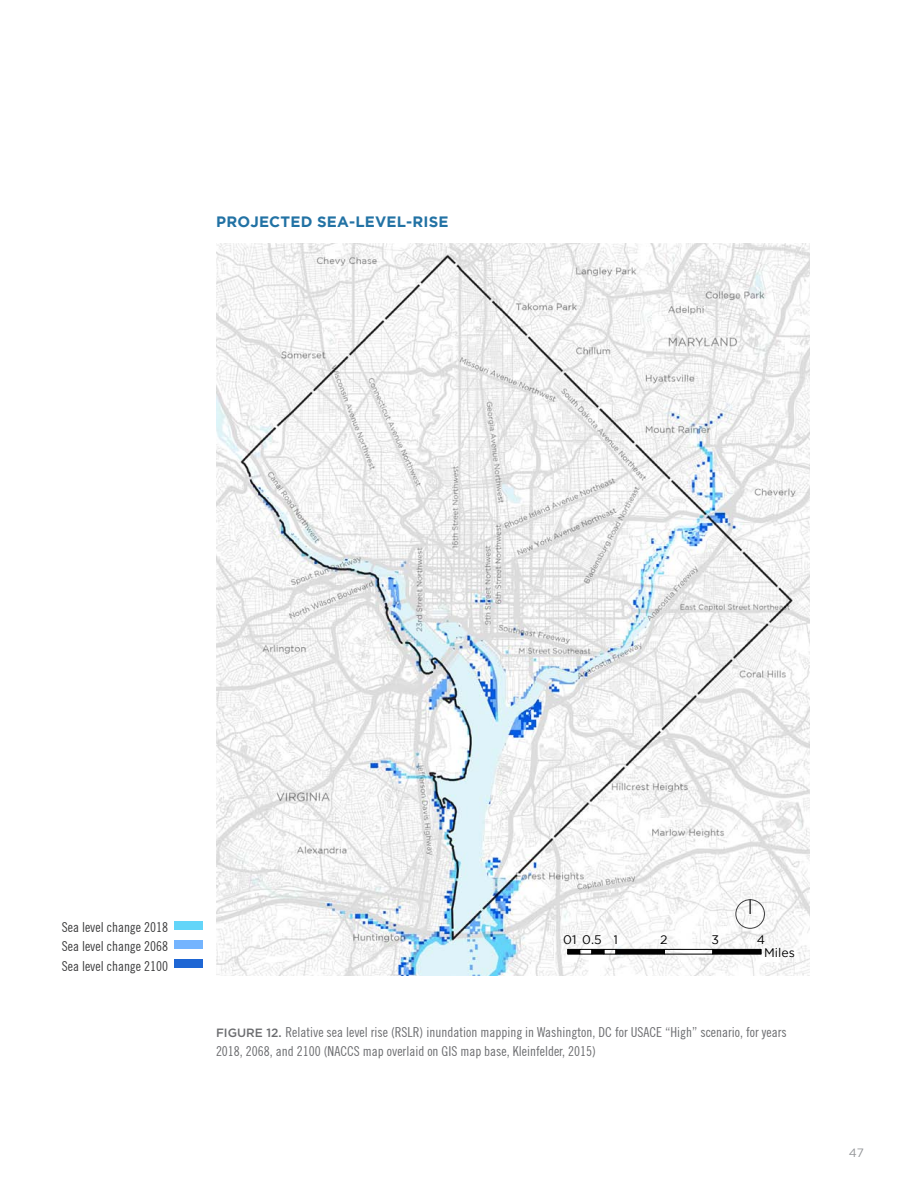
<style>
.page{position:relative;width:918px;height:1188px;background:#fff}
.page>*{position:absolute;margin:0;border:0;box-sizing:border-box;transform-origin:0 0}
.Figure_headings{font:700 15px "Gotham";letter-spacing:.015em;color:#2272a4}
.Figure_text{font:13.5px/19.5px "Trade Gothic Cond Eighteen";color:#6c6d70}
.Body_Copy{font:13.5px "Trade Gothic Cond Eighteen";color:#3e3e3f}
.t1{font:12.3px/12.8px "Gotham";color:#000}
.t2{font:12px "Gotham";color:#939598}
.s1{font-family:"Gotham";font-weight:500;font-size:12px}
</style>
<div class="page">
<img style="left:216px;top:243px;width:594px;height:733px">
<svg style="left:567px;top:949px;width:12px;height:6px"></svg>
<div style="left:579px;top:949px;width:13px;height:6px;border:1px solid #000"></div>
<svg style="left:591px;top:949px;width:12px;height:6px"></svg>
<div style="left:603px;top:949px;width:13px;height:6px;border:1px solid #000"></div>
<svg style="left:615px;top:949px;width:49px;height:6px"></svg>
<div style="left:664px;top:949px;width:49px;height:6px;border:1px solid #000"></div>
<svg style="left:712px;top:949px;width:50px;height:6px"></svg>
<div style="left:174px;top:921px;width:28px;height:9px;background:#63d5f9"></div>
<div style="left:174px;top:940px;width:28px;height:9px;background:#74b4fe"></div>
<div style="left:174px;top:959px;width:28px;height:9px;background:#1e66d4"></div>
<div style="left:735px;top:899px;width:30px;height:30px;border:1px solid #3e3e3f;border-radius:50%"></div>
<svg style="left:749px;top:899px;width:2px;height:15px"></svg>
<p class="Figure_headings" style="left:216px;top:213px;width:234px">PROJECTED SEA-LEVEL-RISE</p>
<p class="Body_Copy" style="left:62px;top:919px;width:108px">Sea level change 2018</p>
<p class="Body_Copy" style="left:62px;top:939px;width:108px">Sea level change 2068</p>
<p class="Body_Copy" style="left:62px;top:958px;width:108px">Sea level change 2100</p>
<p class="t1" style="left:563px;top:933px;width:40px">01 0.5</p>
<p class="t1" style="left:764px;top:933px;width:32px;text-indent:-7px">4<br>Miles</p>
<p class="t1" style="left:614px;top:933px;width:6px">1</p>
<p class="t1" style="left:660px;top:933px;width:9px">2</p>
<p class="t1" style="left:711px;top:933px;width:9px">3</p>
<p class="Figure_text" style="left:216px;top:1022px;width:572px"><span class="s1">FIGURE 12.</span> Relative sea level rise (RSLR) inundation mapping in Washington, DC for USACE “High” scenario, for years<br>2018, 2068, and 2100 (NACCS map overlaid on GIS map base, Kleinfelder, 2015)</p>
<p class="t2" style="left:849px;top:1146px;width:17px">47</p>
</div>
